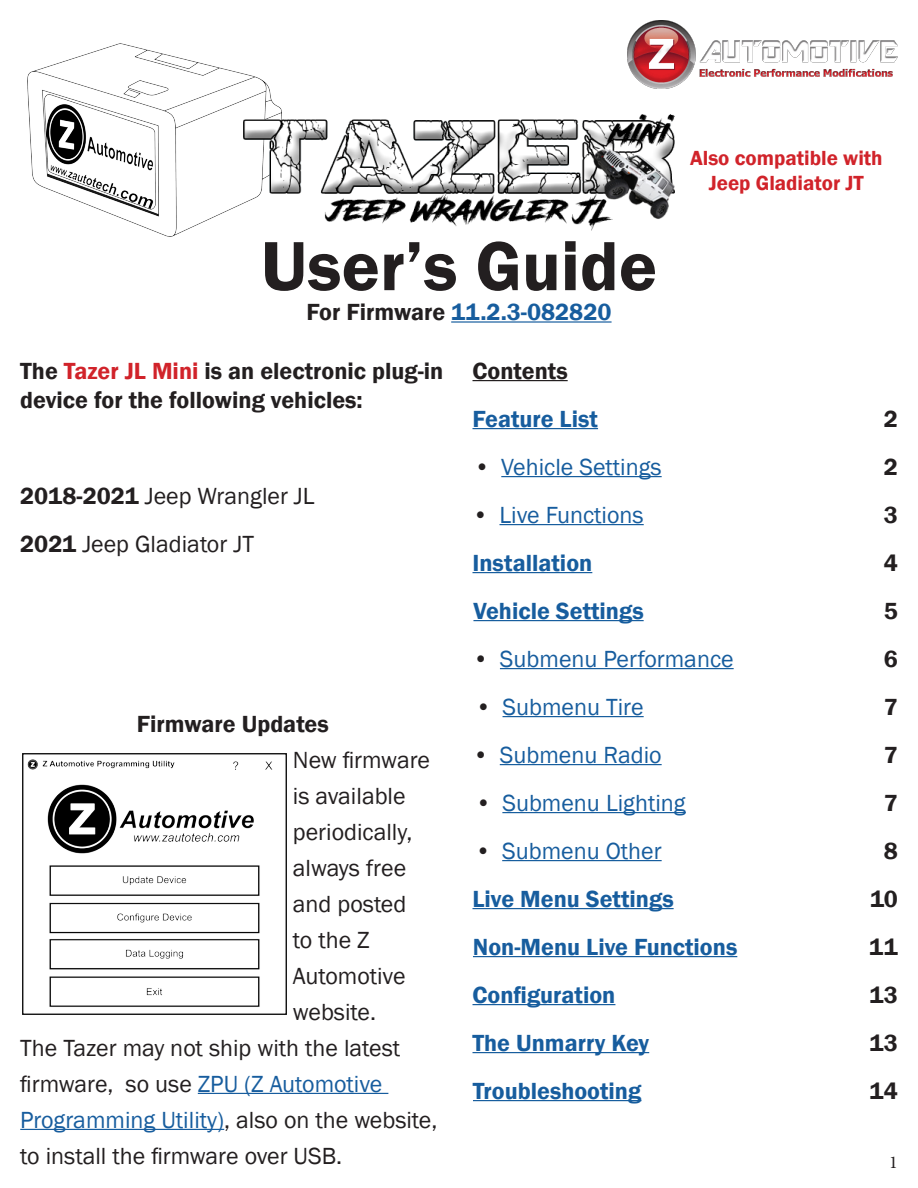
<style>
.page{position:relative;width:918px;height:1188px;background:#fff}
.page>*{position:absolute;margin:0;border:0;box-sizing:border-box;transform-origin:0 0}
.t1{font:600 72px "Franklin Gothic";color:#231f20}
.t2{font:24px "Franklin Gothic";color:#231f20}
.t3{font:24px "Franklin Gothic";color:#175d9e}
.t4{font:600 24px "Franklin Gothic";color:#175d9e}
.t5{font:600 24px/28.8px "Franklin Gothic";color:#231f20}
.t6{font:600 21px/25.2px "Franklin Gothic";color:#d1232a;text-align:center}
.t7{font:18px "Minion Pro";color:#231f20}
.s1{color:#231f20}
.s2{color:#d1232a}
.s3{font-weight:600}
</style>
<div class="page">
<img style="left:27px;top:43px;width:255px;height:193px">
<img style="left:628px;top:20px;width:270px;height:69px">
<img style="left:243px;top:114px;width:432px;height:117px">
<hr style="left:451px;top:321px;width:161px;height:2px;background:#175d9e">
<img style="left:23px;top:753px;width:263px;height:261px">
<hr style="left:472px;top:380px;width:96px;height:1px;background:#231f20">
<hr style="left:472px;top:428px;width:126px;height:1px;background:#175d9e">
<hr style="left:501px;top:476px;width:161px;height:1px;background:#175d9e">
<hr style="left:500px;top:524px;width:144px;height:1px;background:#175d9e">
<hr style="left:472px;top:572px;width:120px;height:1px;background:#175d9e">
<hr style="left:473px;top:620px;width:171px;height:1px;background:#175d9e">
<hr style="left:500px;top:668px;width:234px;height:1px;background:#175d9e">
<hr style="left:503px;top:716px;width:141px;height:1px;background:#175d9e">
<hr style="left:500px;top:764px;width:162px;height:1px;background:#175d9e">
<hr style="left:502px;top:812px;width:184px;height:1px;background:#175d9e">
<hr style="left:502px;top:860px;width:160px;height:1px;background:#175d9e">
<hr style="left:472px;top:908px;width:202px;height:1px;background:#175d9e">
<hr style="left:473px;top:956px;width:264px;height:1px;background:#175d9e">
<hr style="left:472px;top:1004px;width:143px;height:1px;background:#175d9e">
<hr style="left:472px;top:1052px;width:177px;height:1px;background:#175d9e">
<hr style="left:473px;top:1100px;width:168px;height:1px;background:#175d9e">
<hr style="left:198px;top:1093px;width:190px;height:1px;background:#175d9e">
<hr style="left:20px;top:1129px;width:204px;height:1px;background:#175d9e">
<p class="t1" style="left:261px;top:222px;width:398px">User’s Guide</p>
<p class="t4" style="left:306px;top:297px;width:307px"><span class="s1">For Firmware</span> 11.2.3-082820</p>
<p class="t6" style="left:690px;top:145px;width:194px">Also compatible with<br>Jeep Gladiator JT</p>
<p class="t5" style="left:20px;top:357px;width:425px">The <span class="s2">Tazer JL Mini</span> is an electronic plug-in device for the following vehicles:</p>
<p class="t2" style="left:20px;top:481px;width:296px"><span class="s3">2018-2021</span> Jeep Wrangler JL</p>
<p class="t2" style="left:20px;top:529px;width:235px"><span class="s3">2021</span> Jeep Gladiator JT</p>
<p class="t5" style="left:137px;top:709px;width:193px">Firmware Updates</p>
<p class="t2" style="left:293px;top:745px;width:139px">New firmware</p>
<p class="t2" style="left:293px;top:781px;width:114px">is available</p>
<p class="t2" style="left:293px;top:817px;width:121px">periodically,</p>
<p class="t2" style="left:293px;top:853px;width:115px">always free</p>
<p class="t2" style="left:293px;top:889px;width:115px">and posted</p>
<p class="t2" style="left:293px;top:925px;width:78px">to the Z</p>
<p class="t2" style="left:293px;top:961px;width:114px">Automotive</p>
<p class="t2" style="left:293px;top:997px;width:85px">website.</p>
<p class="t2" style="left:20px;top:1033px;width:382px">The Tazer may not ship with the latest</p>
<p class="t3" style="left:20px;top:1069px;width:364px"><span class="s1">firmware, so use</span> ZPU (Z Automotive</p>
<p class="t3" style="left:20px;top:1105px;width:419px">Programming Utility)<span class="s1">, also on the website,</span></p>
<p class="t2" style="left:20px;top:1141px;width:324px">to install the firmware over USB.</p>
<p class="t5" style="left:472px;top:357px;width:97px">Contents</p>
<p class="t4" style="left:472px;top:404px;width:127px">Feature List</p>
<p class="t5" style="left:884px;top:405px;width:16px">2</p>
<p class="t3" style="left:474px;top:452px;width:189px"><span class="s1">•</span> Vehicle Settings</p>
<p class="t5" style="left:884px;top:453px;width:16px">2</p>
<p class="t3" style="left:472px;top:500px;width:173px"><span class="s1">•</span> Live Functions</p>
<p class="t5" style="left:884px;top:501px;width:16px">3</p>
<p class="t4" style="left:472px;top:548px;width:121px">Installation</p>
<p class="t5" style="left:884px;top:549px;width:16px">4</p>
<p class="t4" style="left:473px;top:596px;width:172px">Vehicle Settings</p>
<p class="t5" style="left:884px;top:597px;width:16px">5</p>
<p class="t3" style="left:473px;top:644px;width:262px"><span class="s1">•</span> Submenu Performance</p>
<p class="t5" style="left:884px;top:645px;width:16px">6</p>
<p class="t3" style="left:476px;top:692px;width:170px"><span class="s1">•</span> Submenu Tire</p>
<p class="t5" style="left:884px;top:693px;width:16px">7</p>
<p class="t3" style="left:473px;top:740px;width:190px"><span class="s1">•</span> Submenu Radio</p>
<p class="t5" style="left:884px;top:741px;width:16px">7</p>
<p class="t3" style="left:475px;top:788px;width:212px"><span class="s1">•</span> Submenu Lighting</p>
<p class="t5" style="left:884px;top:789px;width:16px">7</p>
<p class="t3" style="left:475px;top:836px;width:188px"><span class="s1">•</span> Submenu Other</p>
<p class="t5" style="left:884px;top:837px;width:16px">8</p>
<p class="t4" style="left:472px;top:884px;width:203px">Live Menu Settings</p>
<p class="t5" style="left:870px;top:885px;width:29px">10</p>
<p class="t4" style="left:473px;top:932px;width:266px">Non-Menu Live Functions</p>
<p class="t5" style="left:869px;top:933px;width:30px">11</p>
<p class="t4" style="left:472px;top:980px;width:144px">Configuration</p>
<p class="t5" style="left:869px;top:981px;width:30px">13</p>
<p class="t4" style="left:472px;top:1028px;width:178px">The Unmarry Key</p>
<p class="t5" style="left:869px;top:1029px;width:30px">13</p>
<p class="t4" style="left:473px;top:1076px;width:170px">Troubleshooting</p>
<p class="t5" style="left:869px;top:1077px;width:30px">14</p>
<p class="t7" style="left:889px;top:1150px;width:10px">1</p>
</div>
